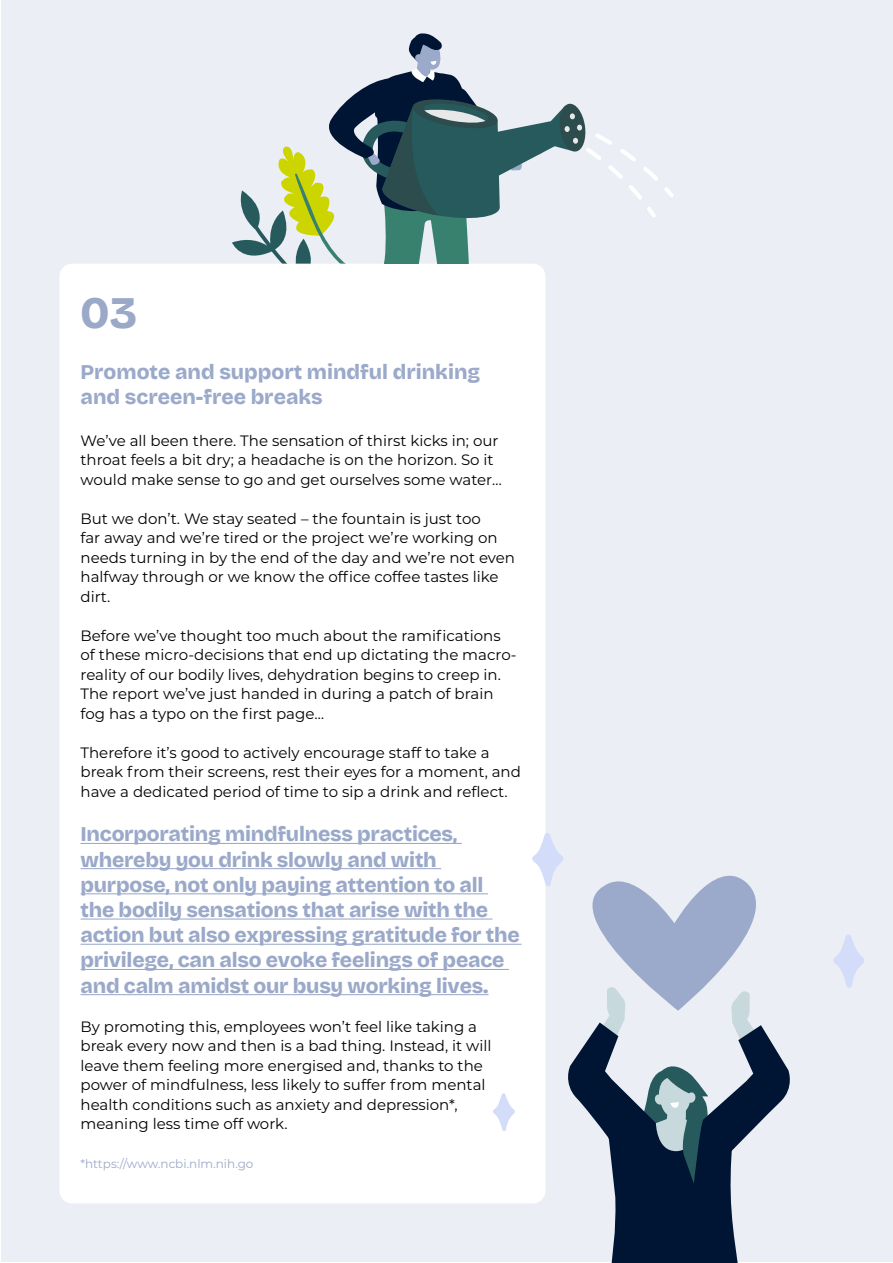
<style>
.page{position:relative;width:893px;height:1263px;background:#fff}
.page>*{position:absolute;margin:0;border:0;box-sizing:border-box;transform-origin:0 0}
.t1{font:800 45.15px "Bricolage Grotesque 96 pt";color:#9ba9c9}
.t2{font:800 21px/25.2px "Bricolage Grotesque 96 pt";letter-spacing:-.01em;color:#9ba9c9}
.t3{font:800 21px/25.2px "Bricolage Grotesque 96 pt";color:#9ba9ca}
.t4{font:15px/19.5px "Montserrat";color:#000}
.t5{font:12px "Montserrat";color:#9ba9c9}
</style>
<div class="page">
<div style="left:1px;top:1px;width:891px;height:1261px;background:#ebeef4"></div>
<div style="left:60px;top:264px;width:485px;height:939px;background:#fff;border-radius:13px"></div>
<hr style="left:81px;top:843px;width:381px;height:1px;background:#9ba9c9">
<hr style="left:81px;top:868px;width:360px;height:1px;background:#9ba9c9">
<hr style="left:81px;top:893px;width:407px;height:1px;background:#9ba9c9">
<hr style="left:81px;top:918px;width:411px;height:1px;background:#9ba9c9">
<hr style="left:81px;top:944px;width:440px;height:1px;background:#9ba9c9">
<hr style="left:81px;top:969px;width:428px;height:1px;background:#9ba9c9">
<hr style="left:81px;top:994px;width:408px;height:1px;background:#9ba9c9">
<svg style="left:833px;top:934px;width:31px;height:54px"></svg>
<svg style="left:493px;top:1093px;width:22px;height:38px"></svg>
<svg style="left:532px;top:833px;width:258px;height:430px"></svg>
<svg style="left:664px;top:187px;width:10px;height:10px"></svg>
<svg style="left:232px;top:33px;width:426px;height:240px"></svg>
<h1 class="t1" style="left:80px;top:280px;width:58px">03</h1>
<h2 class="t3" style="left:81px;top:359px;width:401px">Promote and support mindful drinking and screen-free breaks</h2>
<p class="t4" style="left:81px;top:430px;width:423px">We’ve all been there. The sensation of thirst kicks in; our throat feels a bit dry; a headache is on the horizon. So it would make sense to go and get ourselves some water…</p>
<p class="t4" style="left:81px;top:508px;width:436px">But we don’t. We stay seated – the fountain is just too<br>far away and we’re tired or the project we’re working on needs turning in by the end of the day and we’re not even halfway through or we know the office coffee tastes like dirt.</p>
<p class="t4" style="left:81px;top:625px;width:438px">Before we’ve thought too much about the ramifications of these micro-decisions that end up dictating the macro&shy;reality of our bodily lives, dehydration begins to creep in.<br>The report we’ve just handed in during a patch of brain fog has a typo on the first page…</p>
<p class="t4" style="left:81px;top:742px;width:442px">Therefore it’s good to actively encourage staff to take a break from their screens, rest their eyes for a moment, and have a dedicated period of time to sip a drink and reflect.</p>
<p class="t2" style="left:81px;top:821px;width:441px">Incorporating mindfulness practices, whereby you drink slowly and with purpose, not only paying attention to all the bodily sensations that arise with the action but also expressing gratitude for the privilege, can also evoke feelings of peace and calm amidst our busy working lives.</p>
<p class="t4" style="left:81px;top:1016px;width:413px">By promoting this, employees won’t feel like taking a break every now and then is a bad thing. Instead, it will leave them feeling more energised and, thanks to the power of mindfulness, less likely to suffer from mental health conditions such as anxiety and depression*, meaning less time off work.</p>
<p class="t5" style="left:81px;top:1155px;width:174px">*https://www.ncbi.nlm.nih.go</p>
</div>
